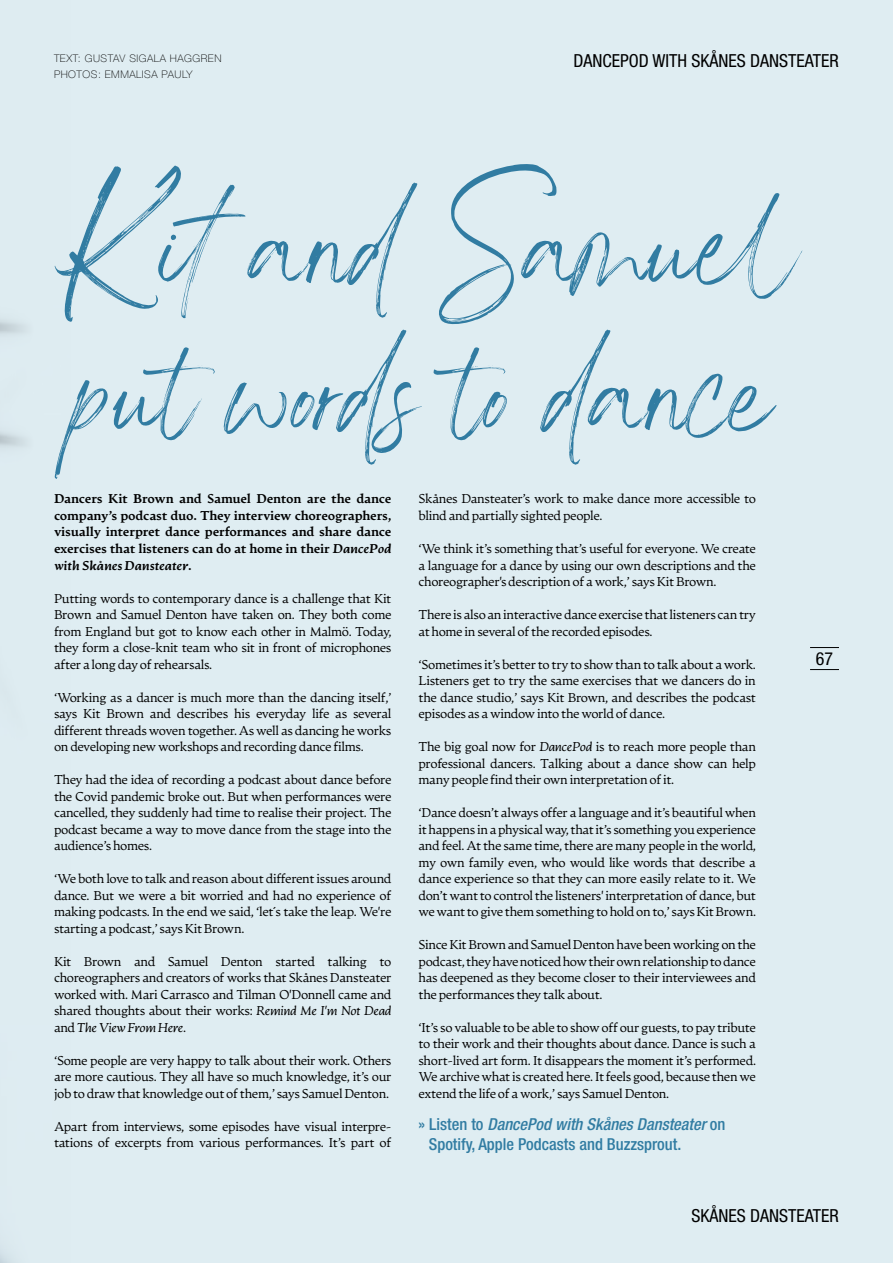
<style>
.page{position:relative;width:893px;height:1263px;background:#dfedf2}
.page>*{position:absolute;margin:0;border:0;box-sizing:border-box;transform-origin:0 0}
.Artikelrubrik_handsk{font:166.5px "Angella White";letter-spacing:-.015em;color:#317ca2}
.Header_-_Sektion{font:condensed 18px "Helvetica Neue LT Pro";color:#000}
.Brödtext_-_mellanrub{font:500 condensed 16.5px/19.5px "Helvetica Neue LT Pro";color:#317ca2}
.Brödtext{font:300 12.75px/16.5px "Artifex CF";letter-spacing:-.03em;color:#000;text-align:justify}
.Brödtext-2{font:800 12.75px/16.5px "Artifex CF";letter-spacing:-.025em;color:#000;text-align:justify}
.Byline___text_och_fo{font:100 10.5px "Helvetica Neue LT Pro";letter-spacing:.05em;color:#000}
.s1{font-style:italic}
</style>
<div class="page">
<svg style="left:810px;top:647px;width:29px;height:1px"></svg>
<svg style="left:810px;top:669px;width:29px;height:1px"></svg>
<p class="Byline___text_och_fo" style="left:54px;top:52px;width:169px">TEXT: GUSTAV SIGALA HAGGREN</p>
<p class="Byline___text_och_fo" style="left:54px;top:68px;width:140px">PHOTOS: EMMALISA PAULY</p>
<p class="Header_-_Sektion" style="left:574px;top:50px;width:267px">DANCEPOD WITH SKÅNES DANSTEATER</p>
<h1 class="Artikelrubrik_handsk" style="left:55px;top:143px;width:753px">Kitand Samuel</h1>
<h1 class="Artikelrubrik_handsk" style="left:76px;top:290px;width:701px">put words to dance</h1>
<p class="Brödtext-2" style="left:54px;top:490px;width:339px">Dancers Kit Brown and Samuel Denton are the dance company’s podcast duo. They interview choreographers, visually interpret dance performances and share dance exercises that listeners can do at home in their <span class="s1">DancePod with Skånes Dansteater</span>.</p>
<p class="Brödtext" style="left:54px;top:589px;width:339px">Putting words to contemporary dance is a challenge that Kit Brown and Samuel Denton have taken on. They both come from England but got to know each other in Malmö. Today, they form a close-knit team who sit in front of microphones after a long day of rehearsals.</p>
<p class="Brödtext" style="left:54px;top:688px;width:339px">‘Working as a dancer is much more than the dancing itself,ʼ says Kit Brown and describes his everyday life as several different threads woven together. As well as dancing he works on developing new workshops and recording dance films.</p>
<p class="Brödtext" style="left:54px;top:771px;width:339px">They had the idea of recording a podcast about dance before the Covid pandemic broke out. But when performances were cancelled, they suddenly had time to realise their project. The podcast became a way to move dance from the stage into the audience’s homes.</p>
<p class="Brödtext" style="left:54px;top:870px;width:339px">‘We both love to talk and reason about different issues around dance. But we were a bit worried and had no experience of making podcasts. In the end we said, ‘let´s take the leap. We're starting a podcast,’ says Kit Brown.</p>
<p class="Brödtext" style="left:54px;top:952px;width:339px">Kit Brown and Samuel Denton started talking to choreographers and creators of works that Skånes Dansteater worked with. Mari Carrasco and Tilman O'Donnell came and shared thoughts about their works: <span class="s1">Remind Me I'm Not Dead </span>and <span class="s1">The View From Here</span>.</p>
<p class="Brödtext" style="left:54px;top:1051px;width:339px">‘Some people are very happy to talk about their work. Others are more cautious. They all have so much knowledge, it’s our job to draw that knowledge out of them,’ says Samuel Denton.</p>
<p class="Brödtext" style="left:54px;top:1117px;width:339px">Apart from interviews, some episodes have visual interpre&shy;tations of excerpts from various performances. It’s part of</p>
<p class="Brödtext" style="left:418px;top:490px;width:339px">Skånes Dansteaterʼs work to make dance more accessible to blind and partially sighted people.</p>
<p class="Brödtext" style="left:418px;top:540px;width:339px">‘We think it’s something that’s useful for everyone. We create a language for a dance by using our own descriptions and the choreographer's description of a work,’ says Kit Brown.</p>
<p class="Brödtext" style="left:418px;top:606px;width:339px">There is also an interactive dance exercise that listeners can try at home in several of the recorded episodes.</p>
<p class="Brödtext" style="left:418px;top:655px;width:339px">‘Sometimes it’s better to try to show than to talk about a work.<br>Listeners get to try the same exercises that we dancers do in the dance studio,ʼ says Kit Brown, and describes the podcast episodes as a window into the world of dance.</p>
<p class="Brödtext" style="left:418px;top:738px;width:339px">The big goal now for <span class="s1">DancePod</span> is to reach more people than professional dancers. Talking about a dance show can help many people find their own interpretation of it.</p>
<p class="Brödtext" style="left:418px;top:804px;width:339px">‘Dance doesn’t always offer a language and it’s beautiful when it happens in a physical way, that it’s something you experience and feel. At the same time, there are many people in the world, my own family even, who would like words that describe a dance experience so that they can more easily relate to it. We don’t want to control the listeners' interpretation of dance, but we want to give them something to hold on to,’ says Kit Brown.</p>
<p class="Brödtext" style="left:418px;top:936px;width:339px">Since Kit Brown and Samuel Denton have been working on the podcast, they have noticed how their own relationship to dance has deepened as they become closer to their interviewees and the performances they talk about.</p>
<p class="Brödtext" style="left:418px;top:1018px;width:339px">‘It’s so valuable to be able to show off our guests, to pay tribute to their work and their thoughts about dance. Dance is such a short-lived art form. It disappears the moment it’s performed.<br>We archive what is created here. It feels good, because then we extend the life of a work,’ says Samuel Denton.</p>
<h2 class="Brödtext_-_mellanrub" style="left:429px;top:1114px;width:298px;text-indent:-10px">» Listen to <span class="s1">DancePod with Skånes Dansteater</span> on<br>Spotify, Apple Podcasts and Buzzsprout.</h2>
<h2 class="Header_-_Sektion" style="left:816px;top:648px;width:19px">67</h2>
<h2 class="Header_-_Sektion" style="left:692px;top:1205px;width:149px">SKÅNES DANSTEATER</h2>
</div>
